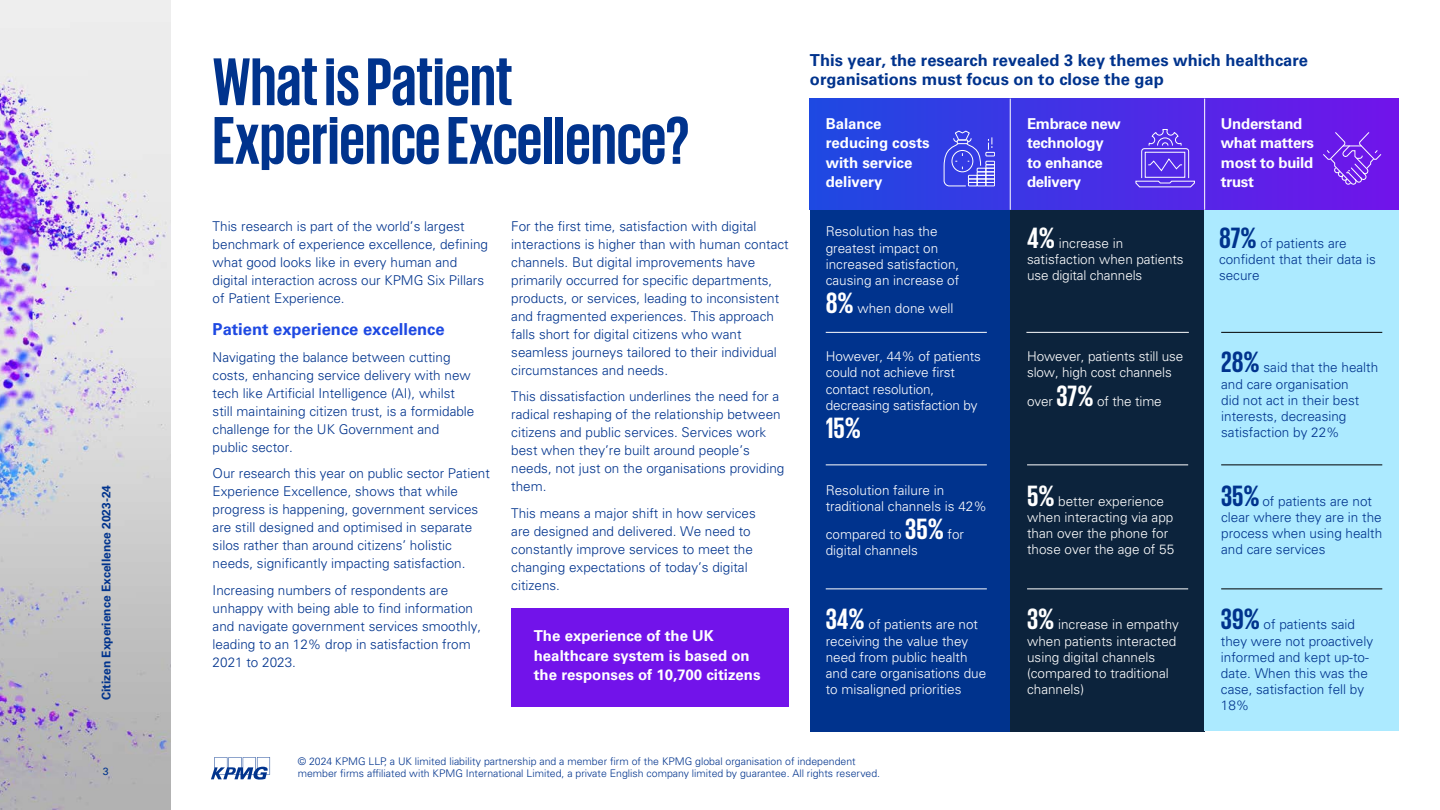
<style>
.page{position:relative;width:1440px;height:810px;background:#fff}
.page>*{position:absolute;margin:0;border:0;box-sizing:border-box;transform-origin:0 0}
.t1{font:700 69px/58.7px "KPMG";color:#00338d}
.t2{font:700 30px "KPMG";color:#fff}
.t3{font:700 30px "KPMG";color:#00338d}
.t4{font:700 16.5px/19.5px "Univers LT Std";color:#00338d}
.t5{font:700 16.5px "Univers LT Std";color:#1e49e2}
.t6{font:700 15px/19.5px "Univers LT Std";color:#fff}
.t7{font:700 15px/19.5px "Univers LT Std";letter-spacing:-.025em;color:#fff}
.t8{font:700 15px/19.5px "Univers LT Std";letter-spacing:-.02em;color:#fff}
.t9{font:300 13.5px/18px "Univers LT Std";color:#00338d}
.t10{font:300 13.5px/16.2px "Univers LT Std";color:#fff}
.t11{font:700 12px "Univers LT Std";color:#00338d}
.t12{font:300 10.5px/12.6px "Univers LT Std";color:#00338d}
.t13{font:10.5px "Univers LT Std";color:#00338d}
</style>
<div class="page">
<div style="left:810px;top:209px;width:200px;height:522px;background:#00338d"></div>
<div style="left:1010px;top:210px;width:194px;height:521px;background:#0c233c"></div>
<div style="left:1204px;top:204px;width:194px;height:527px;background:#aceaff"></div>
<img style="left:0;top:0;width:170px;height:810px">
<div style="left:810px;top:99px;width:588px;height:111px;background:linear-gradient(to right,#1e49e2,#7114ea)"></div>
<hr style="left:1010px;top:99px;width:1px;height:111px;background:#fff">
<hr style="left:1204px;top:99px;width:1px;height:111px;background:#fff">
<hr style="left:826px;top:332px;width:161px;height:1px;background:#fff">
<hr style="left:826px;top:464px;width:161px;height:1px;background:#fff">
<hr style="left:826px;top:589px;width:161px;height:1px;background:#fff">
<hr style="left:1026px;top:332px;width:163px;height:1px;background:#fff">
<hr style="left:1027px;top:464px;width:161px;height:1px;background:#fff">
<hr style="left:1027px;top:589px;width:161px;height:1px;background:#fff">
<hr style="left:1221px;top:332px;width:161px;height:1px;background:#000">
<hr style="left:1221px;top:464px;width:161px;height:1px;background:#000">
<hr style="left:1221px;top:589px;width:161px;height:1px;background:#000">
<svg style="left:1135px;top:129px;width:60px;height:59px;background:#6643e9"></svg>
<div style="left:1145px;top:152px;width:40px;height:26px;border:1px solid #fff"></div>
<div style="left:985px;top:182px;width:10px;height:4px;border:1px solid #fff"></div>
<div style="left:985px;top:179px;width:10px;height:4px;border:1px solid #fff"></div>
<div style="left:985px;top:175px;width:10px;height:4px;border:1px solid #fff"></div>
<div style="left:985px;top:172px;width:10px;height:4px;border:1px solid #fff"></div>
<div style="left:985px;top:168px;width:10px;height:4px;border:1px solid #fff"></div>
<div style="left:985px;top:164px;width:10px;height:5px;border:1px solid #fff"></div>
<div style="left:985px;top:161px;width:10px;height:4px;border:1px solid #fff"></div>
<div style="left:985px;top:152px;width:10px;height:4px;border:1px solid #fff"></div>
<svg style="left:944px;top:130px;width:48px;height:56px;background:#565ce8"></svg>
<svg style="left:1323px;top:132px;width:58px;height:53px;background:#7a30eb"></svg>
<div style="left:511px;top:609px;width:277px;height:98px;background:#7213ea"></div>
<svg style="left:211px;top:757px;width:59px;height:23px"></svg>
<p class="t11" style="left:99px;top:700px;width:217px;rotate:-90deg">Citizen Experience Excellence 2023-24</p>
<h1 class="t1" style="left:213px;top:51px;width:478px">What is Patient<br>Experience Excellence?</h1>
<p class="t9" style="left:213px;top:217px;width:277px">This research is part of the world’s largest benchmark of experience excellence, defining what good looks like in every human and digital interaction across our KPMG Six Pillars of Patient Experience.</p>
<p class="t5" style="left:213px;top:320px;width:234px">Patient experience excellence</p>
<p class="t9" style="left:213px;top:348px;width:263px">Navigating the balance between cutting costs, enhancing service delivery with new tech like Artificial Intelligence (AI), whilst still maintaining citizen trust, is a formidable challenge for the UK Government and public sector.</p>
<p class="t9" style="left:213px;top:465px;width:279px">Our research this year on public sector Patient Experience Excellence, shows that while progress is happening, government services are still designed and optimised in separate silos rather than around citizens’ holistic needs, significantly impacting satisfaction.</p>
<p class="t9" style="left:213px;top:581px;width:270px">Increasing numbers of respondents are unhappy with being able to find information and navigate government services smoothly, leading to an 12% drop in satisfaction from 2021 to 2023.</p>
<p class="t9" style="left:511px;top:217px;width:279px">For the first time, satisfaction with digital interactions is higher than with human contact channels. But digital improvements have primarily occurred for specific departments, products, or services, leading to inconsistent and fragmented experiences. This approach falls short for digital citizens who want seamless journeys tailored to their individual circumstances and needs.</p>
<p class="t9" style="left:511px;top:388px;width:275px">This dissatisfaction underlines the need for a radical reshaping of the relationship between citizens and public services. Services work best when they’re built around people’s needs, not just on the organisations providing them.</p>
<p class="t9" style="left:511px;top:504px;width:246px">This means a major shift in how services are designed and delivered. We need to constantly improve services to meet the changing expectations of today’s digital citizens.</p>
<p class="t6" style="left:534px;top:626px;width:228px">The experience of the UK healthcare system is based on the responses of 10,700 citizens</p>
<p class="t4" style="left:810px;top:51px;width:499px">This year, the research revealed 3 key themes which healthcare organisations must focus on to close the gap</p>
<p class="t6" style="left:826px;top:114px;width:105px">Balance reducing costs with service delivery</p>
<p class="t10" style="left:826px;top:224px;width:135px">Resolution has the greatest impact on increased satisfaction, causing an increase of</p>
<h2 class="t2" style="left:826px;top:288px;width:29px">8%</h2>
<p class="t10" style="left:857px;top:301px;width:98px">when done well</p>
<p class="t10" style="left:826px;top:348px;width:157px">However, 44% of patients could not achieve first contact resolution, decreasing satisfaction by</p>
<h2 class="t2" style="left:826px;top:413px;width:37px">15%</h2>
<p class="t10" style="left:826px;top:482px;width:163px">Resolution failure in traditional channels is 42%</p>
<p class="t10" style="left:826px;top:526px;width:77px">compared to</p>
<h2 class="t2" style="left:905px;top:514px;width:40px">35%</h2>
<p class="t10" style="left:947px;top:526px;width:18px">for</p>
<p class="t10" style="left:826px;top:543px;width:94px">digital channels</p>
<h2 class="t2" style="left:826px;top:604px;width:41px">34%</h2>
<p class="t10" style="left:826px;top:617px;width:162px;text-indent:43px">of patients are not receiving the value they need from public health and care organisations due to misaligned priorities</p>
<p class="t7" style="left:1027px;top:114px;width:95px">Embrace new technology to enhance delivery</p>
<h2 class="t2" style="left:1027px;top:222px;width:29px">4%</h2>
<p class="t10" style="left:1027px;top:235px;width:158px;text-indent:32px">increase in satisfaction when patients use digital channels</p>
<p class="t10" style="left:1027px;top:348px;width:158px">However, patients still use slow, high cost channels</p>
<p class="t10" style="left:1027px;top:393px;width:27px">over</p>
<h2 class="t2" style="left:1056px;top:381px;width:39px">37%</h2>
<p class="t10" style="left:1097px;top:393px;width:66px">of the time</p>
<h2 class="t2" style="left:1027px;top:480px;width:29px">5%</h2>
<p class="t10" style="left:1027px;top:493px;width:149px;text-indent:31px">better experience when interacting via app than over the phone for those over the age of 55</p>
<h2 class="t2" style="left:1027px;top:604px;width:29px">3%</h2>
<p class="t10" style="left:1027px;top:617px;width:153px;text-indent:31px">increase in empathy when patients interacted using digital channels (compared to traditional channels)</p>
<p class="t8" style="left:1221px;top:114px;width:95px">Understand what matters most to build trust</p>
<h2 class="t3" style="left:1219px;top:222px;width:39px">87%</h2>
<p class="t9" style="left:1219px;top:235px;width:158px;line-height:16.2px;text-indent:41px">of patients are confident that their data is secure</p>
<h2 class="t3" style="left:1221px;top:347px;width:40px">28%</h2>
<p class="t9" style="left:1221px;top:359px;width:159px;line-height:16.2px;text-indent:42px">said that the health and care organisation<br>did not act in their best interests, decreasing satisfaction by 22%</p>
<h2 class="t3" style="left:1221px;top:480px;width:40px">35%</h2>
<p class="t9" style="left:1221px;top:493px;width:163px;line-height:16.2px;text-indent:41px">of patients are not clear where they are in the process when using health and care services</p>
<h2 class="t3" style="left:1221px;top:604px;width:40px">39%</h2>
<p class="t9" style="left:1221px;top:617px;width:154px;line-height:16.2px;text-indent:43px">of patients said they were not proactively informed and kept up-to&shy;date. When this was the case, satisfaction fell by<br>18%</p>
<p class="t13" style="left:103px;top:765px;width:7px">3</p>
<p class="t12" style="left:298px;top:755px;width:584px">© 2024 KPMG LLP, a UK limited liability partnership and a member firm of the KPMG global organisation of independent member firms affiliated with KPMG International Limited, a private English company limited by guarantee. All rights reserved.</p>
</div>
